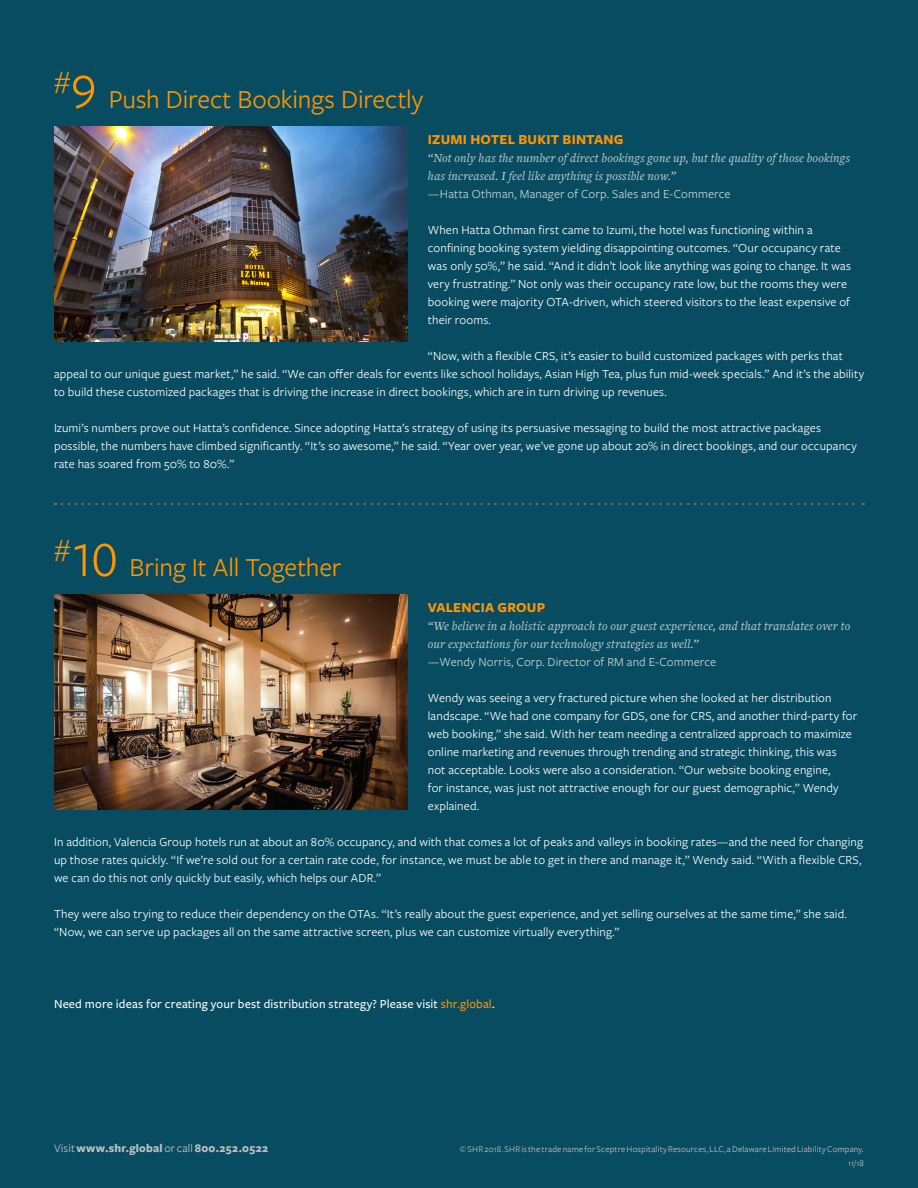
<style>
.page{position:relative;width:918px;height:1188px;background:#084c61}
.page>*{position:absolute;margin:0;border:0;box-sizing:border-box;transform-origin:0 0}
.Strategy{font:27px "Freight Sans Pro";letter-spacing:-.005em;color:#ff9500}
.Subhead{font:700 14.25px "Freight Sans Pro";letter-spacing:.015em;color:#ff9500}
.copy{font:12.75px/18px "Freight Sans Pro";letter-spacing:.01em;color:#fff}
.t1{font:italic 12.75px/18px "Freight Text Pro";letter-spacing:.015em;color:#c8d3d5}
.copy-2{font:12.75px "Freight Sans Pro";letter-spacing:.01em;color:#c8d3d5}
.CTA{font:500 12.75px "Freight Sans Pro";letter-spacing:.01em;color:#fff}
.t2{font:700 12px "Freight Sans";letter-spacing:.025em;color:#c1c1c2}
.t3{font:9px/13.5px "Freight Sans";letter-spacing:.025em;color:#c1c1c2;text-align:right}
.s1{font-size:51px}
.s2{color:#ff9500}
.s3{font-weight:400}
</style>
<div class="page">
<svg style="left:62px;top:503px;width:802px;height:2px"></svg>
<img style="left:54px;top:594px;width:354px;height:216px">
<img style="left:54px;top:126px;width:354px;height:216px">
<p class="Strategy" style="left:54px;top:81px;width:371px"><sup>#</sup><span class="s1">9</span> Push Direct Bookings Directly</p>
<p class="Subhead" style="left:428px;top:130px;width:197px">IZUMI HOTEL BUKIT BINTANG</p>
<p class="t1" style="left:428px;top:148px;width:424px">“Not only has the number of direct bookings gone up, but the quality of those bookings has increased. I feel like anything is possible now.”</p>
<p class="copy-2" style="left:428px;top:185px;width:304px">—Hatta Othman, Manager of Corp. Sales and E-Commerce</p>
<p class="copy" style="left:428px;top:220px;width:425px">When Hatta Othman first came to Izumi, the hotel was functioning within a confining booking system yielding disappointing outcomes. “Our occupancy rate was only 50%,” he said. “And it didn’t look like anything was going to change. It was very frustrating.” Not only was their occupancy rate low, but the rooms they were booking were majority OTA-driven, which steered visitors to the least expensive of their rooms.</p>
<p class="copy" style="left:54px;top:346px;width:812px;text-indent:374px">“Now, with a flexible CRS, it’s easier to build customized packages with perks that appeal to our unique guest market,” he said. “We can offer deals for events like school holidays, Asian High Tea, plus fun mid-week specials.” And it’s the ability to build these customized packages that is driving the increase in direct bookings, which are in turn driving up revenues.</p>
<p class="copy" style="left:54px;top:418px;width:804px">Izumi’s numbers prove out Hatta’s confidence. Since adopting Hatta’s strategy of using its persuasive messaging to build the most attractive packages possible, the numbers have climbed significantly. “It’s so awesome,” he said. “Year over year, we’ve gone up about 20% in direct bookings, and our occupancy rate has soared from 50% to 80%.”</p>
<p class="Strategy" style="left:54px;top:549px;width:289px"><sup>#</sup><span class="s1">10</span> Bring It All Together</p>
<p class="Subhead" style="left:428px;top:598px;width:119px">VALENCIA GROUP</p>
<p class="t1" style="left:428px;top:616px;width:424px">“We believe in a holistic approach to our guest experience, and that translates over to our expectations for our technology strategies as well.”</p>
<p class="copy-2" style="left:428px;top:653px;width:290px">—Wendy Norris, Corp. Director of RM and E-Commerce</p>
<p class="copy" style="left:428px;top:688px;width:431px">Wendy was seeing a very fractured picture when she looked at her distribution landscape. “We had one company for GDS, one for CRS, and another third-party for web booking,” she said. With her team needing a centralized approach to maximize online marketing and revenues through trending and strategic thinking, this was<br>not acceptable. Looks were also a consideration. “Our website booking engine,<br>for instance, was just not attractive enough for our guest demographic,” Wendy explained.</p>
<p class="copy" style="left:54px;top:832px;width:811px">In addition, Valencia Group hotels run at about an 80% occupancy, and with that comes a lot of peaks and valleys in booking rates—and the need for changing up those rates quickly. “If we’re sold out for a certain rate code, for instance, we must be able to get in there and manage it,” Wendy said. “With a flexible CRS, we can do this not only quickly but easily, which helps our ADR.”</p>
<p class="copy" style="left:54px;top:904px;width:794px">They were also trying to reduce their dependency on the OTAs. “It’s really about the guest experience, and yet selling ourselves at the same time,” she said. “Now, we can serve up packages all on the same attractive screen, plus we can customize virtually everything.”</p>
<p class="CTA" style="left:54px;top:995px;width:443px">Need more ideas for creating your best distribution strategy? Please visit <span class="s2">shr.global</span>.</p>
<p class="t2" style="left:54px;top:1142px;width:216px"><span class="s3">Visit</span> www.shr.global <span class="s3">or call</span> 800.252.0522</p>
<p class="t3" style="left:460px;top:1143px;width:406px">© SHR 2018. SHR is the trade name for Sceptre Hospitality Resources, LLC, a Delaware Limited Liability Company.<br>11/18</p>
</div>
